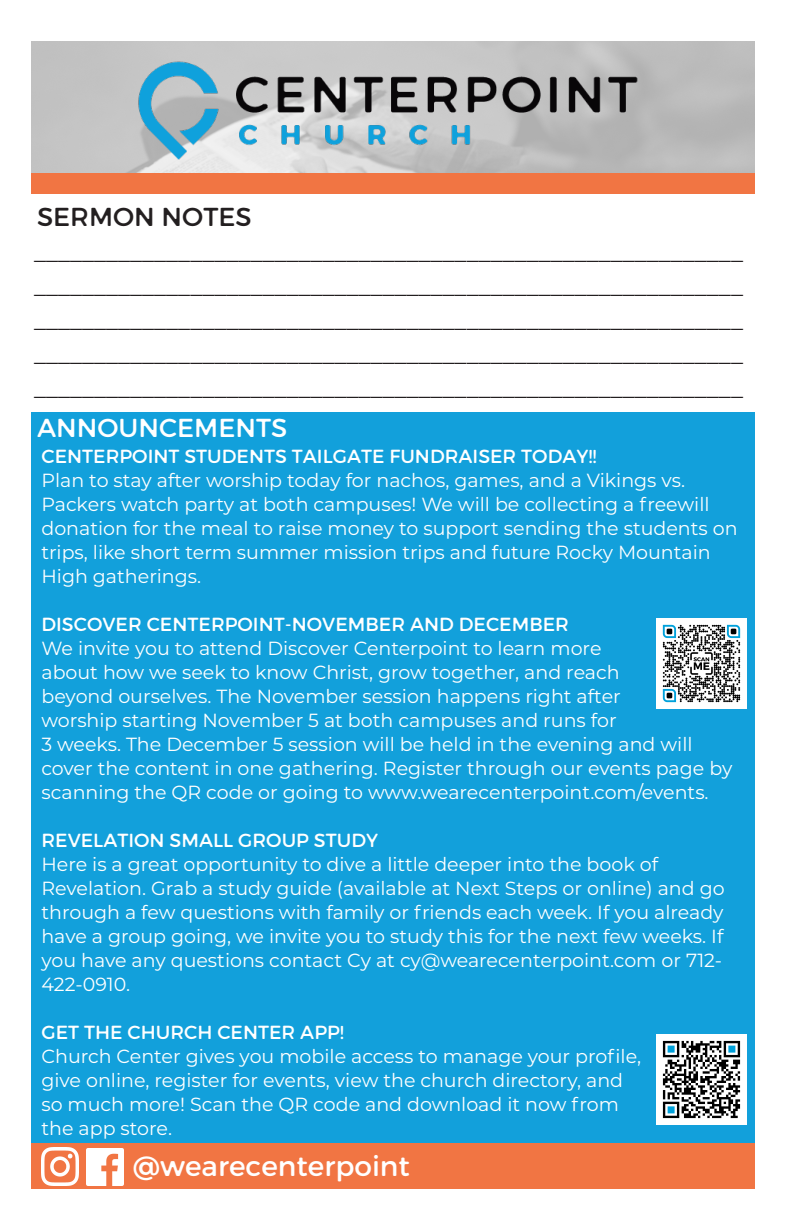
<style>
.page{position:relative;width:793px;height:1222px;background:#fff}
.page>*{position:absolute;margin:0;border:0;box-sizing:border-box;transform-origin:0 0}
.t1{font:28px "Trueno Round";color:#fff}
.t2{font:26px "Trueno Round";color:#fff}
.t3{font:26px "Trueno Round";color:#231f20}
.t4{font:24px/34px "Minion Pro";color:#231f20;text-align:justify}
.t5{font:19px/24px "Montserrat";color:#fff}
.t6{font:19px "Trueno Round";color:#fff}
</style>
<div class="page">
<div style="left:31px;top:412px;width:723px;height:737px;background:#12a0db"></div>
<div style="left:32px;top:1143px;width:722px;height:46px;background:#f17543"></div>
<img style="left:41px;top:1148px;width:38px;height:37px">
<img style="left:87px;top:1148px;width:37px;height:37px">
<div style="left:31px;top:173px;width:723px;height:20px;background:#f17543"></div>
<img style="left:137px;top:58px;width:527px;height:102px">
<img style="left:656px;top:1035px;width:90px;height:90px">
<img style="left:656px;top:619px;width:90px;height:90px">
<p class="t3" style="left:37px;top:201px;width:216px">SERMON NOTES</p>
<p class="t4" style="left:34px;top:234px;width:709px">___________________________________________________________ ___________________________________________________________ ___________________________________________________________ ___________________________________________________________ ___________________________________________________________</p>
<p class="t2" style="left:37px;top:412px;width:251px">ANNOUNCEMENTS</p>
<p class="t6" style="left:41px;top:445px;width:556px">CENTERPOINT STUDENTS TAILGATE FUNDRAISER TODAY!!</p>
<p class="t5" style="left:41px;top:468px;width:697px">Plan to stay after worship today for nachos, games, and a Vikings vs.<br>Packers watch party at both campuses! We will be collecting a freewill donation for the meal to raise money to support sending the students on trips, like short term summer mission trips and future Rocky Mountain High gatherings.</p>
<p class="t6" style="left:41px;top:613px;width:528px">DISCOVER CENTERPOINT-NOVEMBER AND DECEMBER</p>
<p class="t5" style="left:41px;top:636px;width:692px">We invite you to attend Discover Centerpoint to learn more<br>about how we seek to know Christ, grow together, and reach<br>beyond ourselves. The November session happens right after<br>worship starting November 5 at both campuses and runs for<br>3 weeks. The December 5 session will be held in the evening and will cover the content in one gathering. Register through our events page by scanning the QR code or going to www.wearecenterpoint.com/events.</p>
<p class="t6" style="left:41px;top:829px;width:338px">REVELATION SMALL GROUP STUDY</p>
<p class="t5" style="left:41px;top:852px;width:684px">Here is a great opportunity to dive a little deeper into the book of Revelation. Grab a study guide (available at Next Steps or online) and go through a few questions with family or friends each week. If you already have a group going, we invite you to study this for the next few weeks. If you have any questions contact Cy at cy@wearecenterpoint.com or 712- 422-0910.</p>
<p class="t6" style="left:41px;top:1021px;width:304px">GET THE CHURCH CENTER APP!</p>
<p class="t5" style="left:41px;top:1044px;width:601px">Church Center gives you mobile access to manage your profile, give online, register for events, view the church directory, and so much more! Scan the QR code and download it now from the app store.</p>
<p class="t1" style="left:133px;top:1148px;width:278px">@wearecenterpoint</p>
<p class="t4" style="left:34px;top:506px;width:709px">___________________________________________________________</p>
</div>
